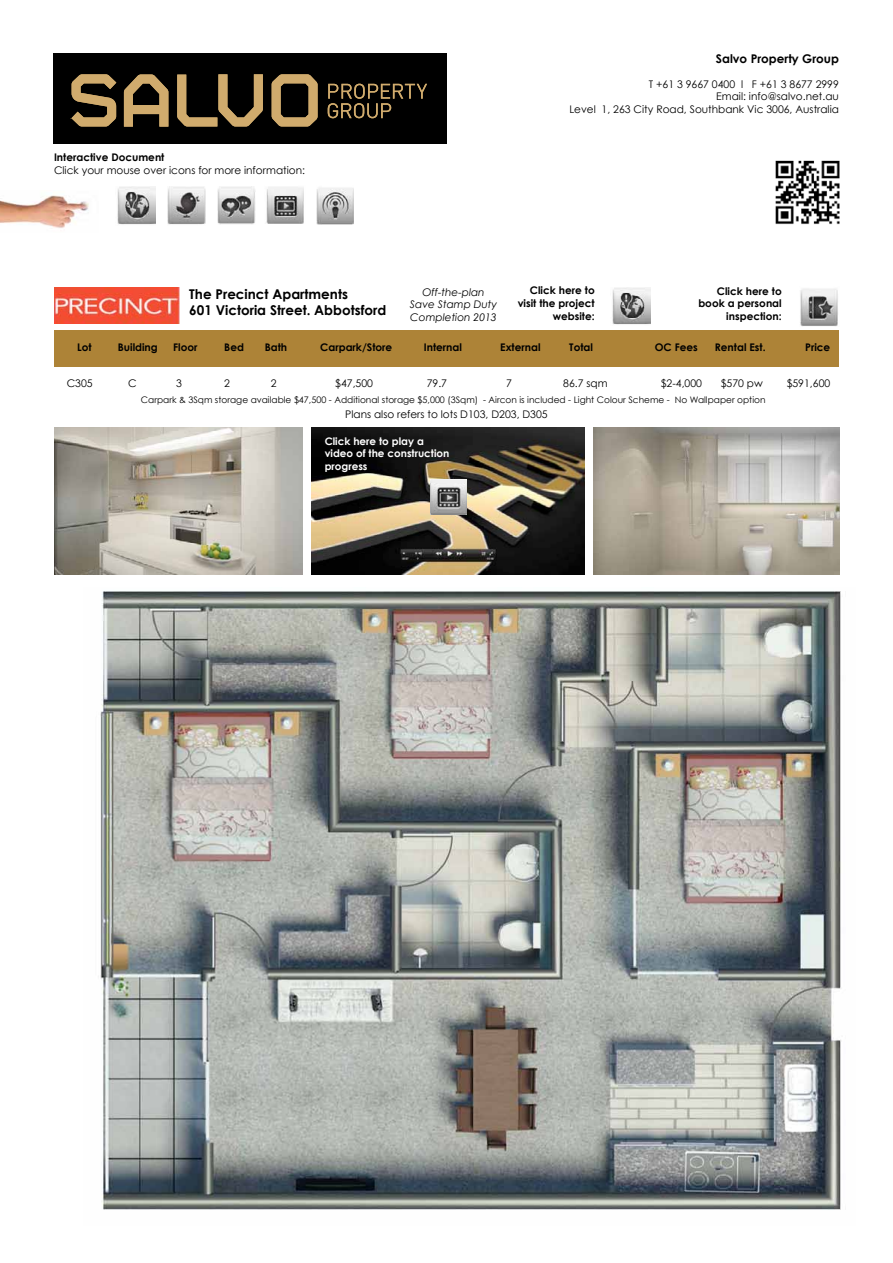
<style>
.page{position:relative;width:893px;height:1263px;background:#fff}
.page>*{position:absolute;margin:0;border:0;box-sizing:border-box;transform-origin:0 0}
.t1{font:700 13.5px/16.2px "Century Gothic";color:#000}
.t2{font:700 12px "Century Gothic";color:#000}
.t3{font:10.5px/12.6px "Century Gothic";color:#000;text-align:right}
.t4{font:700 10.5px/12.6px "Century Gothic";color:#000;text-align:right}
.t5{font:italic 10.5px/12.6px "Century Gothic";color:#000;text-align:center}
.t6{font:700 10.35px/12.5px "Century Gothic";color:#fff}
.t7{font:9px "Century Gothic";color:#000}
</style>
<div class="page">
<img style="left:0;top:195px;width:89px;height:33px">
<img style="left:168px;top:187px;width:37px;height:38px">
<img style="left:117px;top:187px;width:38px;height:38px">
<img style="left:266px;top:187px;width:38px;height:37px">
<img style="left:217px;top:187px;width:38px;height:38px">
<img style="left:316px;top:188px;width:37px;height:37px">
<div style="left:53px;top:53px;width:393px;height:90px;background:#000"></div>
<svg style="left:177px;top:74px;width:86px;height:52px"></svg>
<svg style="left:272px;top:74px;width:46px;height:52px"></svg>
<svg style="left:70px;top:74px;width:46px;height:52px"></svg>
<svg style="left:124px;top:74px;width:44px;height:53px"></svg>
<svg style="left:328px;top:84px;width:99px;height:34px"></svg>
<img style="left:775px;top:160px;width:65px;height:65px">
<img style="left:100px;top:591px;width:741px;height:619px">
<img style="left:54px;top:288px;width:125px;height:35px">
<div style="left:54px;top:330px;width:785px;height:36px;background:#ad8337"></div>
<img style="left:800px;top:288px;width:38px;height:39px">
<img style="left:612px;top:287px;width:38px;height:38px">
<img style="left:311px;top:427px;width:274px;height:147px">
<img style="left:594px;top:427px;width:245px;height:147px">
<img style="left:54px;top:427px;width:248px;height:147px">
<img style="left:430px;top:479px;width:36px;height:36px">
<p class="t4" style="left:54px;top:151px;width:112px">Interactive Document</p>
<p class="t3" style="left:54px;top:164px;width:253px">Click your mouse over icons for more information:</p>
<p class="t2" style="left:716px;top:51px;width:125px">Salvo Property Group</p>
<p class="t3" style="left:569px;top:78px;width:271px">T +61 3 9667 0400 l F +61 3 8677 2999<br>Email: info@salvo.net.au<br>Level 1, 263 City Road, Southbank Vic 3006, Australia</p>
<p class="t1" style="left:189px;top:285px;width:199px">The Precinct Apartments<br>601 Victoria Street. Abbotsford</p>
<p class="t5" style="left:410px;top:286px;width:89px">Off-the-plan<br>Save Stamp Duty<br>Completion 2013</p>
<p class="t4" style="left:518px;top:284px;width:79px">Click here to visit the project website:</p>
<p class="t4" style="left:698px;top:284px;width:85px">Click here to book a personal inspection:</p>
<p class="t4" style="left:77px;top:340px;width:16px">Lot</p>
<p class="t4" style="left:118px;top:340px;width:42px">Building</p>
<p class="t4" style="left:173px;top:340px;width:26px">Floor</p>
<p class="t4" style="left:224px;top:340px;width:21px">Bed</p>
<p class="t4" style="left:265px;top:340px;width:24px">Bath</p>
<p class="t4" style="left:320px;top:340px;width:74px">Carpark/Store</p>
<p class="t4" style="left:424px;top:340px;width:40px">Internal</p>
<p class="t4" style="left:500px;top:340px;width:42px">External</p>
<p class="t4" style="left:569px;top:340px;width:25px">Total</p>
<p class="t4" style="left:655px;top:340px;width:45px">OC Fees</p>
<p class="t4" style="left:715px;top:340px;width:52px">Rental Est.</p>
<p class="t4" style="left:805px;top:340px;width:27px">Price</p>
<p class="t3" style="left:67px;top:376px;width:27px">C305</p>
<p class="t3" style="left:128px;top:376px;width:10px">C</p>
<p class="t3" style="left:176px;top:376px;width:7px">3</p>
<p class="t3" style="left:224px;top:376px;width:7px">2</p>
<p class="t3" style="left:271px;top:376px;width:7px">2</p>
<p class="t3" style="left:335px;top:376px;width:39px">$47,500</p>
<p class="t3" style="left:427px;top:376px;width:22px">79.7</p>
<p class="t3" style="left:506px;top:376px;width:7px">7</p>
<p class="t3" style="left:563px;top:376px;width:46px">86.7 sqm</p>
<p class="t3" style="left:661px;top:376px;width:43px">$2-4,000</p>
<p class="t3" style="left:721px;top:376px;width:44px">$570 pw</p>
<p class="t3" style="left:787px;top:376px;width:45px">$591,600</p>
<p class="t7" style="left:141px;top:394px;width:626px">Carpark &amp; 3Sqm storage available $47,500 - Additional storage $5,000 (3Sqm) - Aircon is included - Light Colour Scheme - No Wallpaper option</p>
<p class="t3" style="left:345px;top:408px;width:204px">Plans also refers to lots D103, D203, D305</p>
<p class="t6" style="left:325px;top:434px;width:126px">Click here to play a video of the construction progress</p>
</div>
